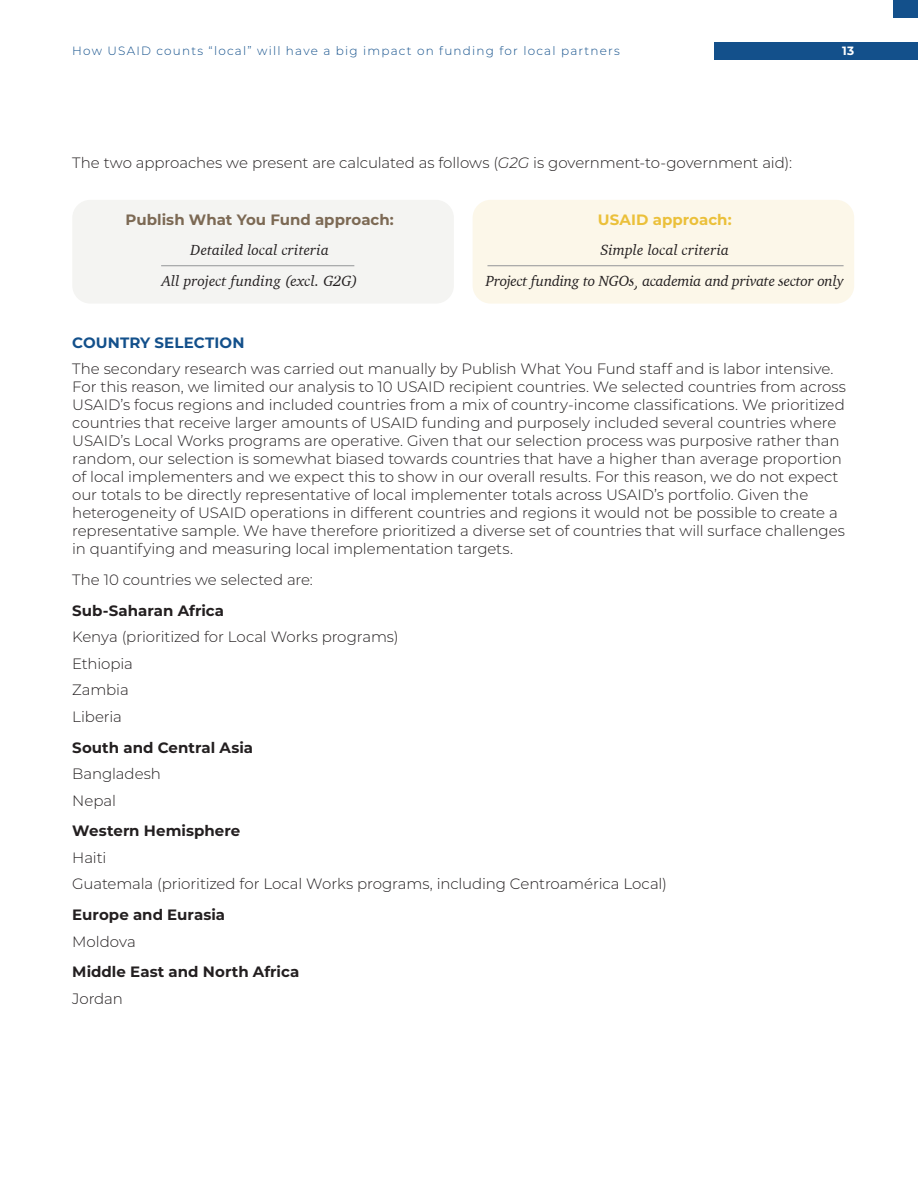
<style>
.page{position:relative;width:918px;height:1188px;background:#fff}
.page>*{position:absolute;margin:0;border:0;box-sizing:border-box;transform-origin:0 0}
.BODY{font:300 15px/18px "Montserrat";letter-spacing:-.005em;color:#231f20}
.BODY-2{font:italic 15px "Charter";color:#231f20}
.BODY-3{font:700 15px "Montserrat";color:#231f20}
.BODY-4{font:700 15px "Montserrat";color:#7c6954}
.Blue_Sub{font:700 15px "Montserrat";letter-spacing:.005em;color:#13508b}
.BODY-5{font:700 15px "Montserrat";letter-spacing:.005em;color:#ebc03a}
.t1{font:300 12px "Montserrat";letter-spacing:.1em;color:#13508b}
.t2{font:700 12px "Montserrat";color:#fff}
.s1{font-style:italic}
</style>
<div class="page">
<div style="left:714px;top:43px;width:204px;height:17px;background:#13508b"></div>
<div style="left:894px;top:0;width:24px;height:18px;background:#13508b"></div>
<div style="left:473px;top:200px;width:381px;height:104px;background:#fcf7e9;border-radius:18px"></div>
<div style="left:72px;top:200px;width:382px;height:104px;background:#f4f4f2;border-radius:18px"></div>
<hr style="left:161px;top:265px;width:193px;height:1px;background:#939598">
<hr style="left:487px;top:265px;width:357px;height:1px;background:#939598">
<p class="t1" style="left:72px;top:43px;width:549px">How USAID counts “local” will have a big impact on funding for local partners</p>
<p class="t2" style="left:842px;top:42px;width:13px">13</p>
<p class="BODY" style="left:72px;top:154px;width:721px">The two approaches we present are calculated as follows (<span class="s1">G2G</span> is government-to-government aid):</p>
<p class="BODY-4" style="left:126px;top:209px;width:270px">Publish What You Fund approach:</p>
<p class="BODY-5" style="left:598px;top:209px;width:135px">USAID approach:</p>
<p class="BODY-2" style="left:191px;top:238px;width:140px">Detailed local criteria</p>
<p class="BODY-2" style="left:600px;top:238px;width:130px">Simple local criteria</p>
<p class="BODY-2" style="left:162px;top:269px;width:197px">All project funding (excl. G2G)</p>
<p class="BODY-2" style="left:486px;top:269px;width:360px">Project funding to NGOs, academia and private sector only</p>
<p class="Blue_Sub" style="left:72px;top:332px;width:174px">COUNTRY SELECTION</p>
<p class="BODY" style="left:72px;top:359px;width:775px">The secondary research was carried out manually by Publish What You Fund staff and is labor intensive.<br>For this reason, we limited our analysis to 10 USAID recipient countries. We selected countries from across USAID’s focus regions and included countries from a mix of country-income classifications. We prioritized countries that receive larger amounts of USAID funding and purposely included several countries where USAID’s Local Works programs are operative. Given that our selection process was purposive rather than random, our selection is somewhat biased towards countries that have a higher than average proportion of local implementers and we expect this to show in our overall results. For this reason, we do not expect our totals to be directly representative of local implementer totals across USAID’s portfolio. Given the heterogeneity of USAID operations in different countries and regions it would not be possible to create a representative sample. We have therefore prioritized a diverse set of countries that will surface challenges in quantifying and measuring local implementation targets.</p>
<p class="BODY" style="left:72px;top:570px;width:242px">The 10 countries we selected are:</p>
<p class="BODY-3" style="left:72px;top:600px;width:153px">Sub-Saharan Africa</p>
<p class="BODY" style="left:72px;top:627px;width:328px">Kenya (prioritized for Local Works programs)</p>
<p class="BODY" style="left:72px;top:654px;width:62px">Ethiopia</p>
<p class="BODY" style="left:72px;top:680px;width:58px">Zambia</p>
<p class="BODY" style="left:72px;top:707px;width:51px">Liberia</p>
<p class="BODY-3" style="left:72px;top:736px;width:182px">South and Central Asia</p>
<p class="BODY" style="left:72px;top:764px;width:90px">Bangladesh</p>
<p class="BODY" style="left:72px;top:791px;width:45px">Nepal</p>
<p class="BODY-3" style="left:72px;top:820px;width:170px">Western Hemisphere</p>
<p class="BODY" style="left:72px;top:848px;width:36px">Haiti</p>
<p class="BODY" style="left:72px;top:874px;width:596px">Guatemala (prioritized for Local Works programs, including Centroamérica Local)</p>
<p class="BODY-3" style="left:72px;top:904px;width:154px">Europe and Eurasia</p>
<p class="BODY" style="left:72px;top:932px;width:65px">Moldova</p>
<p class="BODY-3" style="left:72px;top:961px;width:229px">Middle East and North Africa</p>
<p class="BODY" style="left:72px;top:989px;width:52px">Jordan</p>
</div>
